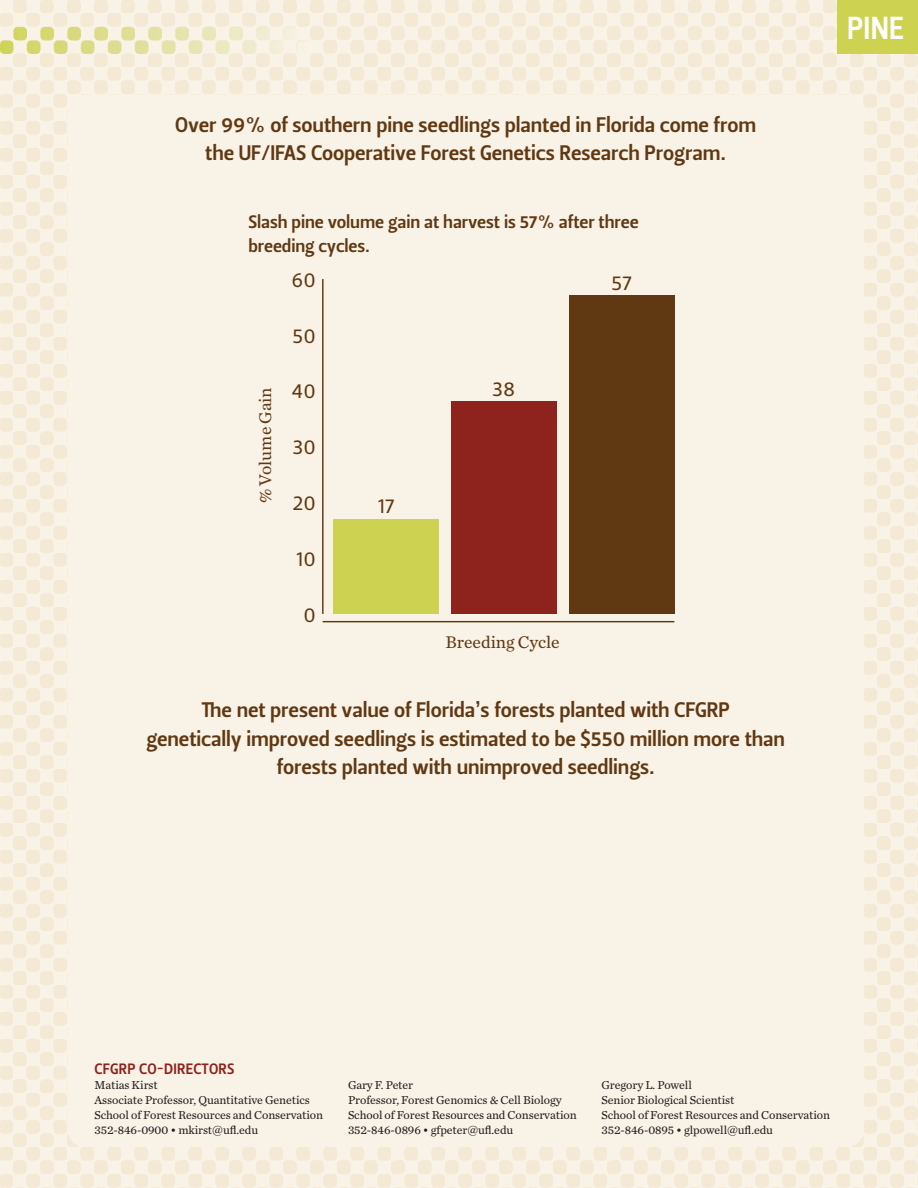
<style>
.page{position:relative;width:918px;height:1188px;background:#fff}
.page>*{position:absolute;margin:0;border:0;box-sizing:border-box;transform-origin:0 0}
.t1{font:31.8px "Leitura Sans Grot 3";color:#fff;scale:.94 1}
.t2{font:21px/28.5px "Leitura Sans Grot 3";letter-spacing:-.005em;color:#603913;text-align:center}
.t3{font:20.7px "Leitura Sans Grot 2";color:#603913}
.t4{font:18px/24px "Leitura Sans Grot 3";letter-spacing:-.005em;color:#603913}
.t5{font:17.7px "Chronicle Text G2";color:#603913}
.t6{font:15px "Leitura Sans Grot 3";letter-spacing:.015em;color:#8e221c}
.t7{font:12px/15px "Chronicle Text G2";letter-spacing:-.005em;color:#231f20}
</style>
<div class="page">
<div style="left:0;top:0;width:918px;height:1188px;background:linear-gradient(to right,#f7eede,#f7eedd)"></div>
<div style="left:68px;top:95px;width:796px;height:1052px;background:#f9f2e6;border-radius:18px"></div>
<svg style="left:0;top:27px;width:1px;height:13px"></svg>
<div style="left:148px;top:27px;width:14px;height:13px;background:#e3e1a1;border-radius:4px"></div>
<svg style="left:68px;top:27px;width:13px;height:13px"></svg>
<svg style="left:230px;top:27px;width:13px;height:13px"></svg>
<div style="left:27px;top:40px;width:13px;height:14px;background:#d4d76a;border-radius:4px"></div>
<div style="left:189px;top:40px;width:13px;height:14px;background:#e8e5b3;border-radius:4px"></div>
<div style="left:108px;top:40px;width:14px;height:14px;background:#dddd8f;border-radius:4px"></div>
<div style="left:270px;top:40px;width:14px;height:14px;background:#f3edd8;border-radius:4px"></div>
<div style="left:0;top:40px;width:14px;height:14px;background:#d0d45b;border-radius:4px"></div>
<div style="left:162px;top:40px;width:14px;height:14px;background:#e5e3a8;border-radius:4px"></div>
<div style="left:81px;top:40px;width:13px;height:14px;background:#dadb84;border-radius:4px"></div>
<div style="left:243px;top:40px;width:13px;height:14px;background:#efebcc;border-radius:4px"></div>
<div style="left:40px;top:27px;width:14px;height:13px;background:#d5d871;border-radius:4px"></div>
<div style="left:202px;top:27px;width:14px;height:13px;background:#e9e6ba;border-radius:4px"></div>
<svg style="left:122px;top:27px;width:13px;height:13px"></svg>
<svg style="left:284px;top:27px;width:13px;height:13px"></svg>
<svg style="left:14px;top:27px;width:13px;height:13px"></svg>
<svg style="left:176px;top:27px;width:13px;height:13px"></svg>
<div style="left:94px;top:27px;width:14px;height:13px;background:#dcdc8a;border-radius:4px"></div>
<div style="left:256px;top:27px;width:14px;height:13px;background:#f0ecd2;border-radius:4px"></div>
<div style="left:54px;top:40px;width:14px;height:14px;background:#d6d878;border-radius:4px"></div>
<div style="left:216px;top:40px;width:14px;height:14px;background:#ece8c1;border-radius:4px"></div>
<div style="left:135px;top:40px;width:13px;height:14px;background:#e1e09b;border-radius:4px"></div>
<div style="left:297px;top:40px;width:13px;height:14px;background:#f9f2e4;border-radius:4px"></div>
<div style="left:837px;top:0;width:81px;height:54px;background:#cdd251"></div>
<div style="left:569px;top:296px;width:106px;height:318px;background:#603913"></div>
<div style="left:451px;top:402px;width:106px;height:212px;background:#8e221c"></div>
<div style="left:333px;top:519px;width:106px;height:95px;background:#cdd251"></div>
<hr style="left:322px;top:279px;width:2px;height:335px;background:#603913">
<hr style="left:323px;top:621px;width:351px;height:1px;background:#603913">
<h2 class="t2" style="left:175px;top:111px;width:583px">Over 99% of southern pine seedlings planted in Florida come from the UF/IFAS Cooperative Forest Genetics Research Program.</h2>
<h3 class="t4" style="left:248px;top:210px;width:392px">Slash pine volume gain at harvest is 57% after three breeding cycles.</h3>
<h3 class="t5" style="left:252px;top:503px;width:117px;rotate:-90deg">% Volume Gain</h3>
<h3 class="t3" style="left:291px;top:266px;width:26px">60</h3>
<h3 class="t3" style="left:292px;top:321px;width:25px">50</h3>
<h3 class="t3" style="left:292px;top:377px;width:25px">40</h3>
<h3 class="t3" style="left:292px;top:433px;width:25px">30</h3>
<h3 class="t3" style="left:292px;top:489px;width:25px">20</h3>
<h3 class="t3" style="left:296px;top:545px;width:21px">10</h3>
<h3 class="t3" style="left:303px;top:600px;width:14px">0</h3>
<h3 class="t3" style="left:378px;top:492px;width:18px">17</h3>
<h3 class="t3" style="left:492px;top:375px;width:25px">38</h3>
<h3 class="t5" style="left:446px;top:628px;width:116px">Breeding Cycle</h3>
<h3 class="t3" style="left:611px;top:269px;width:22px">57</h3>
<h2 class="t2" style="left:146px;top:696px;width:640px">The net present value of Florida’s forests planted with CFGRP<br>genetically improved seedlings is estimated to be $550 million more than forests planted with unimproved seedlings.</h2>
<h1 class="t1" style="left:847px;top:6px;width:62px">pine</h1>
<p class="t6" style="left:95px;top:1059px;width:141px">CFGRP Co-Directors</p>
<p class="t7" style="left:94px;top:1077px;width:230px">Matias Kirst<br>Associate Professor, Quantitative Genetics School of Forest Resources and Conservation 352-846-0900 • mkirst@ufl.edu</p>
<p class="t7" style="left:348px;top:1077px;width:230px">Gary F. Peter<br>Professor, Forest Genomics &amp; Cell Biology School of Forest Resources and Conservation 352-846-0896 • gfpeter@ufl.edu</p>
<p class="t7" style="left:602px;top:1077px;width:230px">Gregory L. Powell<br>Senior Biological Scientist<br>School of Forest Resources and Conservation<br>352-846-0895 • glpowell@ufl.edu</p>
</div>
